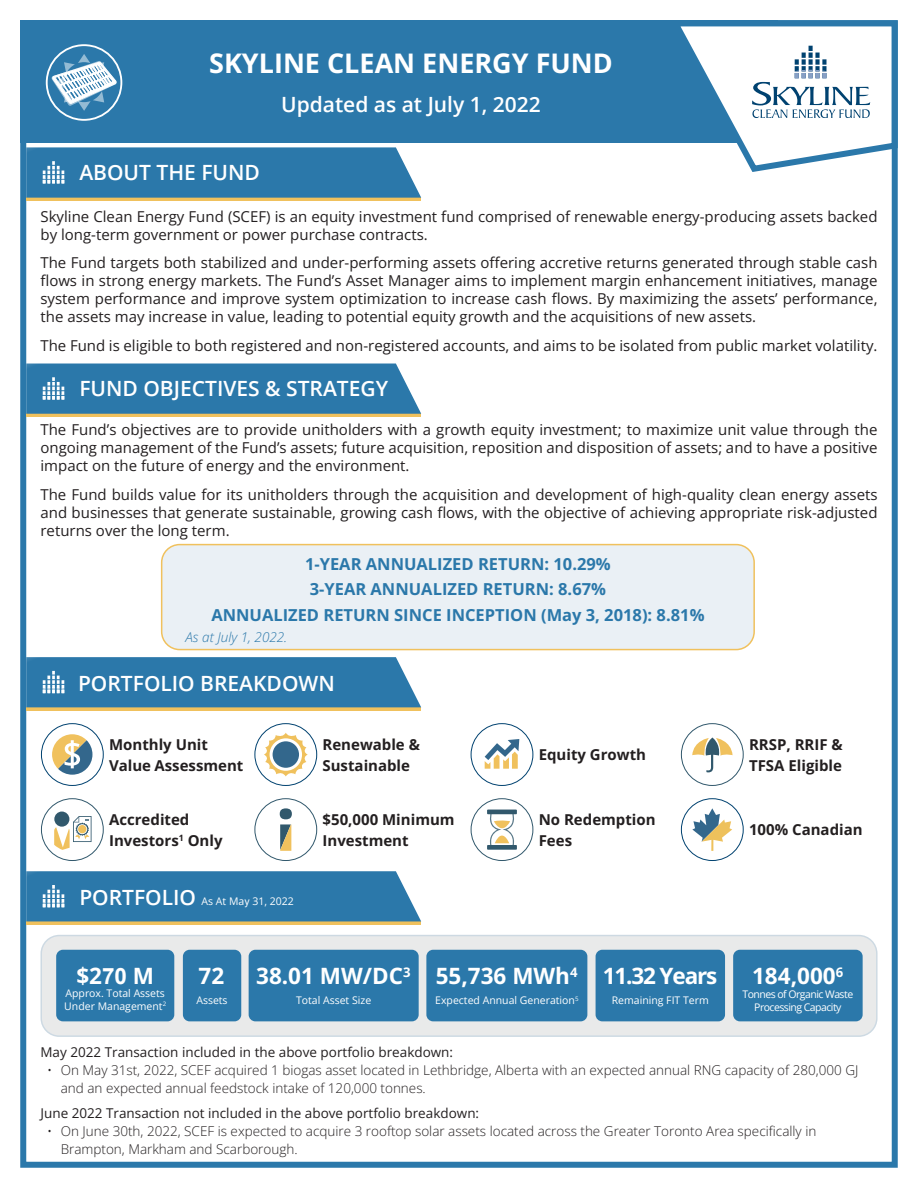
<style>
.page{position:relative;width:918px;height:1188px;background:#fff}
.page>*{position:absolute;margin:0;border:0;box-sizing:border-box;transform-origin:0 0}
.t1{font:700 27px "Open Sans";color:#fff}
.t2{font:700 22.5px "Open Sans";color:#fff}
.t3{font:700 22.5px "Open Sans";letter-spacing:-.05em;color:#fff}
.t4{font:600 21px "Open Sans";color:#fff}
.t5{font:700 16.5px/25.5px "Open Sans";color:#2b78aa;text-align:center}
.t6{font:15px/18px "Open Sans";color:#231f20;text-align:justify}
.t7{font:700 15px/21px "Open Sans";color:#231f20}
.t8{font:300 13.5px/18px "Open Sans";color:#231f20}
.t9{font:13.5px "Open Sans";color:#231f20}
.t10{font:italic 300 13.5px "Open Sans";color:#2b78aa}
.t11{font:10.5px/12.6px "Open Sans";color:#fff}
.t12{font:10.5px/12.6px "Open Sans";letter-spacing:-.05em;color:#fff;text-align:center}
.s1{font-weight:600;font-size:21px}
.s2{font-family:"Arial"}
</style>
<div class="page">
<div style="left:20px;top:20px;width:758px;height:123px;background:#2b78aa"></div>
<div style="left:20px;top:20px;width:878px;height:1148px;border:6px solid #2b78aa"></div>
<svg style="left:669px;top:20px;width:229px;height:154px"></svg>
<div style="left:46px;top:44px;width:76px;height:77px;border:2px solid #fff;border-radius:50%"></div>
<svg style="left:52px;top:54px;width:65px;height:57px"></svg>
<hr style="left:26px;top:198px;width:395px;height:3px;background:#f0c15d">
<svg style="left:26px;top:147px;width:395px;height:51px;background:#347dac"></svg>
<hr style="left:26px;top:414px;width:395px;height:3px;background:#f0c15d">
<svg style="left:26px;top:364px;width:395px;height:50px;background:#347ead"></svg>
<svg style="left:26px;top:921px;width:395px;height:4px;background:#d8b865"></svg>
<svg style="left:26px;top:871px;width:395px;height:50px;background:#357eae"></svg>
<div style="left:41px;top:723px;width:63px;height:63px;border:1px solid #004270;border-radius:50%"></div>
<svg style="left:52px;top:734px;width:40px;height:41px"></svg>
<div style="left:681px;top:723px;width:63px;height:63px;border:1px solid #31586c;border-radius:50%"></div>
<svg style="left:692px;top:738px;width:41px;height:34px"></svg>
<div style="left:255px;top:723px;width:62px;height:63px;border:1px solid #004270;border-radius:50%"></div>
<svg style="left:264px;top:733px;width:44px;height:43px"></svg>
<div style="left:273px;top:741px;width:26px;height:27px;background:#33678c;border-radius:50%"></div>
<div style="left:41px;top:798px;width:63px;height:63px;border:1px solid #31586c;border-radius:50%"></div>
<div style="left:54px;top:812px;width:15px;height:15px;background:#31586c;border-radius:50%"></div>
<svg style="left:54px;top:816px;width:38px;height:34px"></svg>
<div style="left:471px;top:798px;width:62px;height:63px;border:1px solid #31586c;border-radius:50%"></div>
<hr style="left:487px;top:810px;width:30px;height:4px;background:#31586c">
<div style="left:487px;top:845px;width:30px;height:5px;background:#31586c"></div>
<svg style="left:490px;top:814px;width:24px;height:31px"></svg>
<div style="left:471px;top:723px;width:62px;height:63px;border:1px solid #004270;border-radius:50%"></div>
<svg style="left:485px;top:739px;width:34px;height:30px"></svg>
<div style="left:255px;top:798px;width:62px;height:63px;border:1px solid #31586c;border-radius:50%"></div>
<svg style="left:280px;top:808px;width:12px;height:43px"></svg>
<div style="left:681px;top:798px;width:63px;height:63px;border:1px solid #004270;border-radius:50%"></div>
<svg style="left:692px;top:808px;width:40px;height:43px"></svg>
<div style="left:41px;top:936px;width:836px;height:100px;background:linear-gradient(to right,#e8eaea,#e8e9ea);border-radius:18px"></div>
<div style="left:40px;top:935px;width:838px;height:102px;border:2px solid #004270;border-radius:18px"></div>
<div style="left:162px;top:545px;width:592px;height:105px;background:#eaf0f5;border-radius:18px"></div>
<div style="left:161px;top:544px;width:594px;height:106px;border:2px solid #f0c15d;border-radius:18px"></div>
<svg style="left:26px;top:707px;width:395px;height:4px;background:#ddba63"></svg>
<svg style="left:26px;top:657px;width:395px;height:50px;background:#347ead"></svg>
<div style="left:183px;top:950px;width:58px;height:71px;background:#2b78aa;border-radius:7px"></div>
<div style="left:733px;top:950px;width:130px;height:71px;background:#2b78aa;border-radius:7px"></div>
<div style="left:249px;top:950px;width:170px;height:71px;background:#2b78aa;border-radius:7px"></div>
<div style="left:56px;top:950px;width:118px;height:71px;background:#2b78aa;border-radius:7px"></div>
<div style="left:426px;top:950px;width:161px;height:71px;background:#2b78aa;border-radius:7px"></div>
<div style="left:596px;top:950px;width:129px;height:71px;background:#2b78aa;border-radius:7px"></div>
<h1 class="t1" style="left:209px;top:45px;width:405px">SKYLINE CLEAN ENERGY FUND</h1>
<h3 class="t4" style="left:79px;top:158px;width:182px">ABOUT THE FUND</h3>
<h3 class="t4" style="left:281px;top:90px;width:261px">Updated as at July 1, 2022</h3>
<p class="t6" style="left:40px;top:207px;width:839px">Skyline Clean Energy Fund (SCEF) is an equity investment fund comprised of renewable energy-producing assets backed by long-term government or power purchase contracts.</p>
<p class="t6" style="left:40px;top:253px;width:839px">The Fund targets both stabilized and under-performing assets offering accretive returns generated through stable cash flows in strong energy markets. The Fund’s Asset Manager aims to implement margin enhancement initiatives, manage system performance and improve system optimization to increase cash flows. By maximizing the assets’ performance, the assets may increase in value, leading to potential equity growth and the acquisitions of new assets.</p>
<p class="t6" style="left:40px;top:336px;width:839px">The Fund is eligible to both registered and non-registered accounts, and aims to be isolated from public market volatility.</p>
<h3 class="t4" style="left:79px;top:374px;width:310px">FUND OBJECTIVES &amp; STRATEGY</h3>
<p class="t6" style="left:40px;top:420px;width:839px">The Fund’s objectives are to provide unitholders with a growth equity investment; to maximize unit value through the ongoing management of the Fund’s assets; future acquisition, reposition and disposition of assets; and to have a positive impact on the future of energy and the environment.</p>
<p class="t6" style="left:40px;top:485px;width:839px">The Fund builds value for its unitholders through the acquisition and development of high-quality clean energy assets and businesses that generate sustainable, growing cash flows, with the objective of achieving appropriate risk-adjusted returns over the long term.</p>
<p class="t5" style="left:211px;top:551px;width:495px">1-YEAR ANNUALIZED RETURN: 10.29%<br>3-YEAR ANNUALIZED RETURN: 8.67%<br>ANNUALIZED RETURN SINCE INCEPTION (May 3, 2018): 8.81%</p>
<p class="t10" style="left:185px;top:628px;width:103px">As at July 1, 2022.</p>
<h3 class="t4" style="left:78px;top:669px;width:258px">PORTFOLIO BREAKDOWN</h3>
<p class="t7" style="left:109px;top:733px;width:136px">Monthly Unit<br>Value Assessment</p>
<p class="t7" style="left:323px;top:733px;width:99px">Renewable &amp;<br>Sustainable</p>
<p class="t7" style="left:539px;top:744px;width:109px">Equity Growth</p>
<p class="t7" style="left:749px;top:733px;width:95px">RRSP, RRIF &amp;<br>TFSA Eligible</p>
<p class="t7" style="left:109px;top:809px;width:115px">Accredited<br>Investors<sup>1</sup> Only</p>
<p class="t7" style="left:539px;top:809px;width:118px">No Redemption<br>Fees</p>
<p class="t7" style="left:323px;top:809px;width:134px">$50,000 Minimum<br>Investment</p>
<p class="t7" style="left:749px;top:819px;width:115px">100% Canadian</p>
<p class="t11" style="left:79px;top:894px;width:216px"><span class="s1">PORTFOLIO</span> As At Ma<span class="s2">y</span> 31, 2022</p>
<h2 class="t2" style="left:76px;top:961px;width:79px">$2<span class="s2">70</span> M</h2>
<p class="t11" style="left:64px;top:987px;width:103px">Approx. Total Assets<br>Under Management<sup>2</sup></p>
<h2 class="t2" style="left:199px;top:961px;width:27px">72</h2>
<p class="t11" style="left:197px;top:994px;width:33px">Assets</p>
<h2 class="t2" style="left:256px;top:961px;width:156px">38.01 MW/DC<sup>3</sup></h2>
<p class="t11" style="left:296px;top:994px;width:77px">Total Asset Size</p>
<h2 class="t2" style="left:436px;top:961px;width:143px">55,736 MWh<sup>4</sup></h2>
<p class="t11" style="left:435px;top:994px;width:145px">Expected Annual Generation<sup>5</sup></p>
<h2 class="t3" style="left:603px;top:961px;width:116px">11.32 Years</h2>
<p class="t11" style="left:612px;top:994px;width:99px">Remaining FIT Term</p>
<h2 class="t2" style="left:752px;top:961px;width:93px">184,000<sup>6</sup></h2>
<p class="t12" style="left:743px;top:988px;width:112px">Tonnes of Organic Waste<br>Processing Capacity</p>
<p class="t9" style="left:40px;top:1042px;width:414px">May 2022 Transaction included in the above portfolio breakdown:</p>
<p class="t8" style="left:61px;top:1060px;width:799px;text-indent:-14px">• On May 31st, 2022, SCEF acquired 1 biogas asset located in Lethbridge, Alberta with an expected annual RNG capacity of 280,000 GJ and an expected annual feedstock intake of 120,000 tonnes.</p>
<p class="t9" style="left:40px;top:1104px;width:440px">June 2022 Transaction not included in the above portfolio breakdown:</p>
<p class="t8" style="left:61px;top:1122px;width:757px;text-indent:-14px">• On June 30th, 2022, SCEF is expected to acquire 3 rooftop solar assets located across the Greater Toronto Area specifically in<br>Brampton, Markham and Scarborough.</p>
</div>
